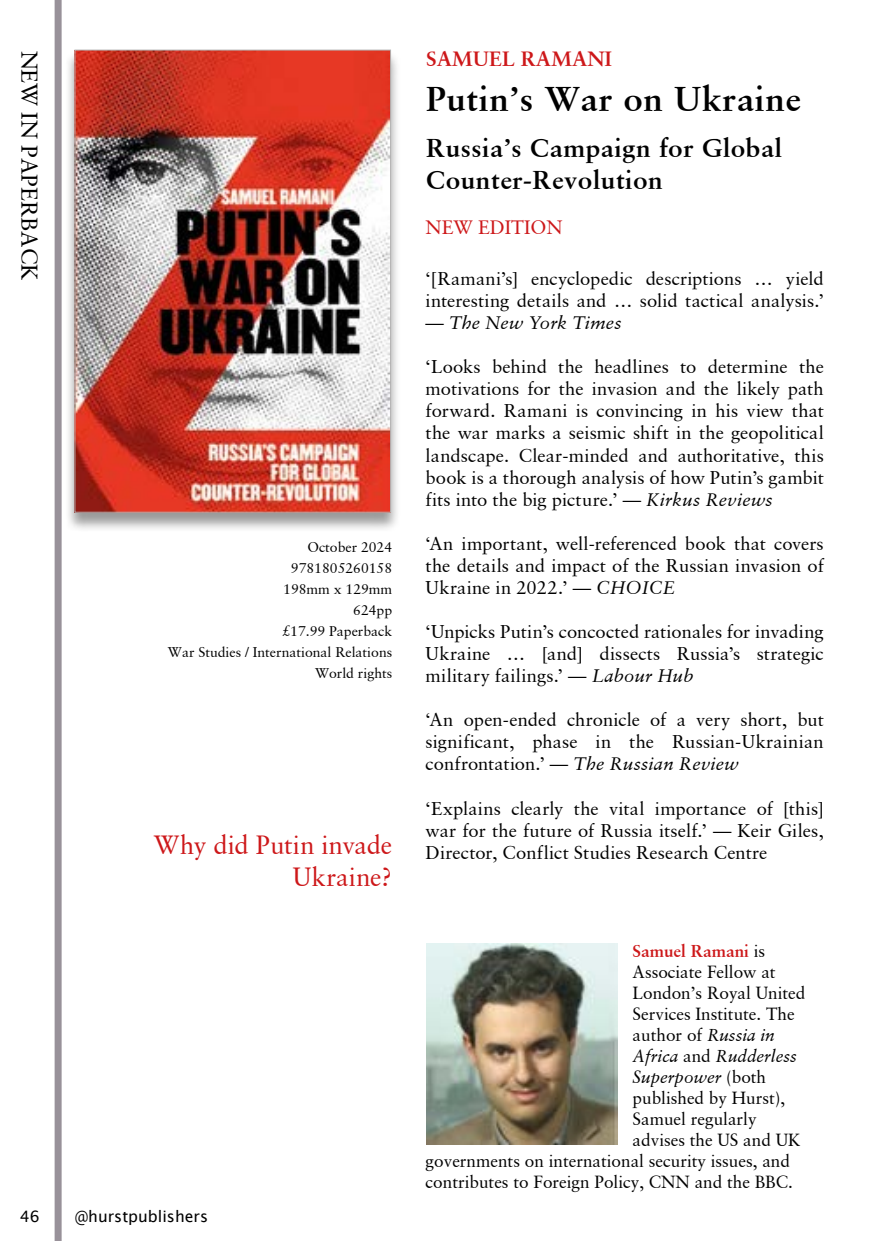
<style>
.page{position:relative;width:874px;height:1241px;background:#fff}
.page>*{position:absolute;margin:0;border:0;box-sizing:border-box;transform-origin:0 0}
.t1{font:700 35px "Sabon";letter-spacing:.02em;color:#000}
.t2{font:700 26.25px/31.5px "Sabon";letter-spacing:.02em;color:#000}
.t3{font:26.25px/31.5px "Sabon";letter-spacing:.005em;color:#cd1719;text-align:right}
.t4{font:22.75px "Sabon";color:#000}
.t5{font:700 21px "Sabon";color:#cd1719}
.t6{font:19.25px "Sabon";color:#cd1719}
.t7{font:18.38px/22.1px "Sabon";letter-spacing:.005em;color:#000;text-align:justify}
.t8{font:italic 18.38px "Sabon";letter-spacing:.015em;color:#000}
.t9{font:17.5px "Sabon";color:#000}
.t10{font:italic 17.5px "Sabon";color:#000}
.t11{font:700 17.5px "Sabon";color:#cd1719}
.t12{font:15.75px "Lucida Grande";color:#000}
.t13{font:14px/21px "Sabon";color:#000;text-align:right}
.s1{font-style:normal}
.s2{font-style:italic}
.s3{font-weight:400;color:#000}
</style>
<div class="page">
<svg style="left:54px;top:0;width:8px;height:1240px;background:#a7a2a8"></svg>
<div style="left:65px;top:50px;width:336px;height:481px;background:#000;opacity:.4"></div>
<img style="left:76px;top:52px;width:313px;height:458px">
<div style="left:74px;top:50px;width:317px;height:462px;border:1px solid #b3b2b2"></div>
<img style="left:426px;top:943px;width:190px;height:200px">
<p class="t4" style="left:43px;top:50px;width:231px;rotate:90deg">NEW IN PAPERBACK</p>
<p class="t13" style="left:168px;top:536px;width:226px">October 2024<br>9781805260158<br>198mm x 129mm<br>624pp<br>£17.99 Paperback<br>War Studies / International Relations<br>World rights</p>
<h2 class="t3" style="left:154px;top:828px;width:240px">Why did Putin invade<br>Ukraine?</h2>
<p class="t12" style="left:20px;top:1207px;width:21px">46</p>
<p class="t12" style="left:75px;top:1207px;width:135px">@hurstpublishers</p>
<p class="t5" style="left:426px;top:45px;width:187px">SAMUEL RAMANI</p>
<h1 class="t1" style="left:426px;top:77px;width:376px">Putin’s War on Ukraine</h1>
<h2 class="t2" style="left:426px;top:132px;width:357px">Russia’s Campaign for Global<br>Counter-Revolution</h2>
<p class="t6" style="left:425px;top:215px;width:138px">NEW EDITION</p>
<p class="t7" style="left:425px;top:267px;width:399px">‘[Ramani’s] encyclopedic descriptions … yield interesting details and … solid tactical analysis.’</p>
<p class="t8" style="left:425px;top:312px;width:197px"><span class="s1">—</span> The New York Times</p>
<p class="t7" style="left:425px;top:355px;width:399px">‘Looks behind the headlines to determine the motivations for the invasion and the likely path forward. Ramani is convincing in his view that the war marks a seismic shift in the geopolitical landscape. Clear-minded and authoritative, this book is a thorough analysis of how Putin’s gambit fits into the big picture.’ — <span class="s2">Kirkus Reviews</span></p>
<p class="t7" style="left:425px;top:532px;width:399px">‘An important, well-referenced book that covers the details and impact of the Russian invasion of Ukraine in 2022.’ — <span class="s2">CHOICE</span></p>
<p class="t7" style="left:425px;top:620px;width:399px">‘Unpicks Putin’s concocted rationales for invading Ukraine … [and] dissects Russia’s strategic military failings.’ — <span class="s2">Labour Hub</span></p>
<p class="t7" style="left:425px;top:708px;width:399px">‘An open-ended chronicle of a very short, but significant, phase in the Russian-Ukrainian confrontation.’ — <span class="s2">The Russian Review</span></p>
<p class="t7" style="left:425px;top:796px;width:399px">‘Explains clearly the vital importance of [this] war for the future of Russia itself.’ — Keir Giles, Director, Conflict Studies Research Centre</p>
<p class="t11" style="left:632px;top:939px;width:134px">Samuel Ramani <span class="s3">is</span></p>
<p class="t9" style="left:632px;top:960px;width:144px">Associate Fellow at</p>
<p class="t9" style="left:632px;top:981px;width:174px">London’s Royal United</p>
<p class="t9" style="left:632px;top:1002px;width:163px">Services Institute. The</p>
<p class="t9" style="left:632px;top:1023px;width:144px">author of <span class="s2">Russia in</span></p>
<p class="t10" style="left:632px;top:1045px;width:165px">Africa <span class="s1">and</span> Rudderless</p>
<p class="t10" style="left:632px;top:1066px;width:135px">Superpower <span class="s1">(both</span></p>
<p class="t9" style="left:632px;top:1086px;width:154px">published by Hurst),</p>
<p class="t9" style="left:632px;top:1107px;width:125px">Samuel regularly</p>
<p class="t9" style="left:632px;top:1128px;width:169px">advises the US and UK</p>
<p class="t9" style="left:425px;top:1149px;width:366px">governments on international security issues, and</p>
<p class="t9" style="left:425px;top:1170px;width:368px">contributes to Foreign Policy, CNN and the BBC.</p>
</div>
